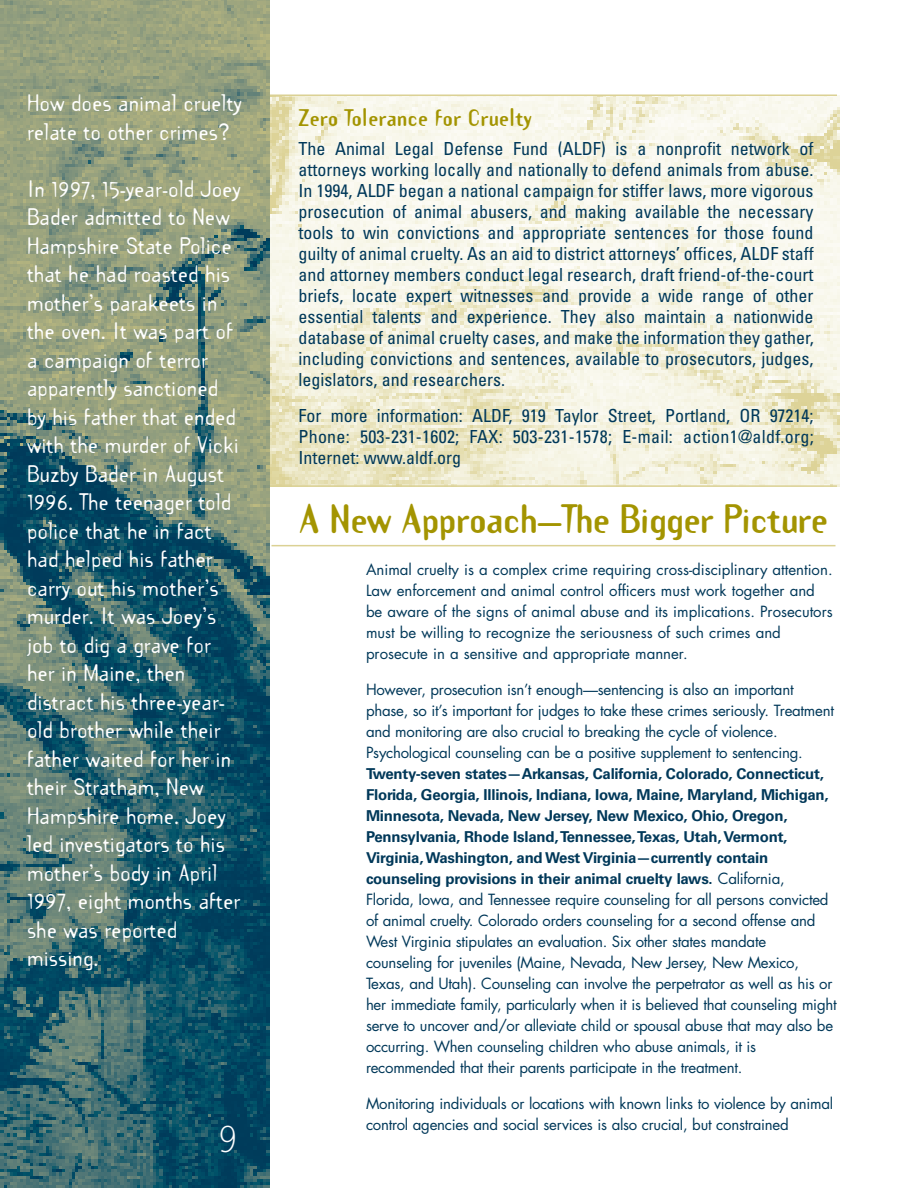
<style>
.page{position:relative;width:918px;height:1188px;background:#fff}
.page>*{position:absolute;margin:0;border:0;box-sizing:border-box;transform-origin:0 0}
.t1{font:700 36px "Template Gothic";letter-spacing:-.025em;color:#a39401}
.t2{font:36px "Letter Gothic";color:#fff}
.t3{font:21px/28.5px "Template Gothic";color:#fff}
.t4{font:700 21px "Template Gothic";color:#a39401}
.t5{font:condensed 18px/21px "Univers";color:#003859;text-align:justify}
.t6{font:15px/21px "Futura";letter-spacing:-.015em;color:#003859}
.t7{font:700 15px/21px "Univers";letter-spacing:-.015em;color:#003859}
.s1{font-family:"Futura";font-weight:400}
</style>
<div class="page">
<hr style="left:272px;top:545px;width:564px;height:1px;background:#dbd194">
<img style="left:270px;top:95px;width:569px;height:391px">
<hr style="left:0;top:485px;width:837px;height:2px;background:#dbd194">
<hr style="left:3px;top:94px;width:834px;height:2px;background:#dbd194">
<img style="left:0;top:0;width:270px;height:1188px">
<h2 class="t3" style="left:27px;top:88px;width:216px">How does animal cruelty relate to other crimes?</h2>
<p class="t3" style="left:27px;top:173px;width:215px">In 1997, 15-year-old Joey<br>Bader admitted to New<br>Hampshire State Police that he had roasted his mother’s parakeets in the oven. It was part of a campaign of terror apparently sanctioned by his father that ended with the murder of Vicki<br>Buzby Bader in August<br>1996. The teenager told police that he in fact had helped his father carry out his mother’s murder. It was Joey’s job to dig a grave for her in Maine, then distract his three-year&shy;old brother while their father waited for her in their Stratham, New<br>Hampshire home. Joey led investigators to his mother’s body in April<br>1997, eight months after she was reported missing.</p>
<h1 class="t2" style="left:217px;top:1119px;width:23px">9</h1>
<h2 class="t4" style="left:298px;top:103px;width:235px">Zero Tolerance for Cruelty</h2>
<p class="t5" style="left:298px;top:137px;width:517px">The Animal Legal Defense Fund (ALDF) is a nonprofit network of attorneys working locally and nationally to defend animals from abuse.<br>In 1994, ALDF began a national campaign for stiffer laws, more vigorous prosecution of animal abusers, and making available the necessary tools to win convictions and appropriate sentences for those found guilty of animal cruelty. As an aid to district attorneys’ offices, ALDF staff and attorney members conduct legal research, draft friend-of-the-court briefs, locate expert witnesses and provide a wide range of other essential talents and experience. They also maintain a nationwide database of animal cruelty cases, and make the information they gather, including convictions and sentences, available to prosecutors, judges, legislators, and researchers.</p>
<p class="t5" style="left:298px;top:404px;width:517px">For more information: ALDF, 919 Taylor Street, Portland, OR 97214; Phone: 503-231-1602; FAX: 503-231-1578; E-mail: action1@aldf.org; Internet: www.aldf.org</p>
<h1 class="t1" style="left:298px;top:493px;width:531px">A New Approach—The Bigger Picture</h1>
<p class="t6" style="left:366px;top:559px;width:468px">Animal cruelty is a complex crime requiring cross-disciplinary attention.<br>Law enforcement and animal control officers must work together and be aware of the signs of animal abuse and its implications. Prosecutors must be willing to recognize the seriousness of such crimes and prosecute in a sensitive and appropriate manner.</p>
<p class="t6" style="left:366px;top:679px;width:470px">However, prosecution isn’t enough—sentencing is also an important phase, so it’s important for judges to take these crimes seriously. Treatment and monitoring are also crucial to breaking the cycle of violence.<br>Psychological counseling can be a positive supplement to sentencing.</p>
<p class="t7" style="left:366px;top:763px;width:464px">Twenty-seven states—Arkansas, California, Colorado, Connecticut, Florida, Georgia, Illinois, Indiana, Iowa, Maine, Maryland, Michigan, Minnesota, Nevada, New Jersey, New Mexico, Ohio, Oregon, Pennsylvania, Rhode Island,Tennessee,Texas, Utah,Vermont, Virginia,Washington, and West Virginia—currently contain counseling provisions in their animal cruelty laws. <span class="s1">California,</span></p>
<p class="t6" style="left:366px;top:889px;width:472px">Florida, Iowa, and Tennessee require counseling for all persons convicted of animal cruelty. Colorado orders counseling for a second offense and West Virginia stipulates an evaluation. Six other states mandate<br>counseling for juveniles (Maine, Nevada, New Jersey, New Mexico, Texas, and Utah). Counseling can involve the perpetrator as well as his or her immediate family, particularly when it is believed that counseling might serve to uncover and/or alleviate child or spousal abuse that may also be occurring. When counseling children who abuse animals, it is recommended that their parents participate in the treatment.</p>
<p class="t6" style="left:366px;top:1093px;width:469px">Monitoring individuals or locations with known links to violence by animal control agencies and social services is also crucial, but constrained</p>
</div>
